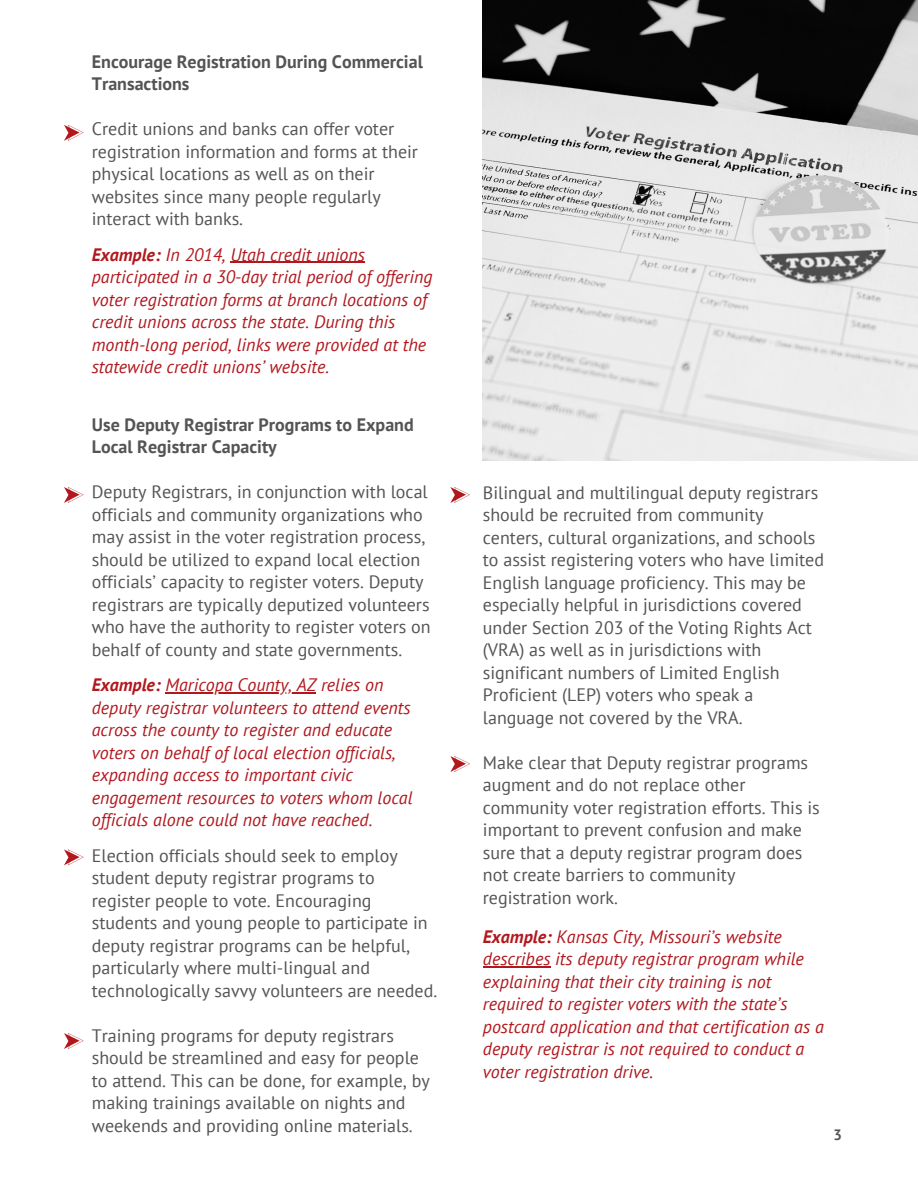
<style>
.page{position:relative;width:918px;height:1188px;background:#fff}
.page>*{position:absolute;margin:0;border:0;box-sizing:border-box;transform-origin:0 0}
.t1{font:18px/22.5px "PT Sans";color:#545454}
.t2{font:italic 18px/22.5px "PT Sans";color:#b1181e}
.t3{font:700 18px/22.5px "PT Sans";color:#545454}
.t4{font:700 15px "PT Sans";color:#545454}
.s1{font-weight:700}
</style>
<div class="page">
<img style="left:483px;top:0;width:435px;height:461px">
<hr style="left:230px;top:262px;width:135px;height:1px;background:#b1181e">
<hr style="left:166px;top:692px;width:150px;height:1px;background:#b1181e">
<hr style="left:483px;top:966px;width:68px;height:1px;background:#b1181e">
<svg style="left:64px;top:487px;width:19px;height:16px"></svg>
<svg style="left:64px;top:125px;width:19px;height:16px"></svg>
<svg style="left:64px;top:849px;width:19px;height:16px"></svg>
<svg style="left:64px;top:1033px;width:19px;height:16px"></svg>
<svg style="left:450px;top:756px;width:19px;height:16px"></svg>
<svg style="left:450px;top:487px;width:19px;height:16px"></svg>
<p class="t3" style="left:92px;top:50px;width:333px">Encourage Registration During Commercial<br>Transactions</p>
<p class="t1" style="left:92px;top:117px;width:328px">Credit unions and banks can offer voter registration information and forms at their physical locations as well as on their websites since many people regularly interact with banks.</p>
<p class="t2" style="left:92px;top:243px;width:342px"><span class="s1">Example:</span> In 2014, Utah credit unions participated in a 30-day trial period of offering voter registration forms at branch locations of credit unions across the state. During this month-long period, links were provided at the statewide credit unions’ website.</p>
<h1 class="t3" style="left:92px;top:413px;width:324px">Use Deputy Registrar Programs to Expand<br>Local Registrar Capacity</h1>
<p class="t1" style="left:92px;top:480px;width:340px">Deputy Registrars, in conjunction with local officials and community organizations who may assist in the voter registration process, should be utilized to expand local election officials’ capacity to register voters. Deputy registrars are typically deputized volunteers who have the authority to register voters on behalf of county and state governments.</p>
<h1 class="t2" style="left:92px;top:673px;width:293px"><span class="s1">Example:</span> Maricopa County, AZ relies on</h1>
<p class="t2" style="left:92px;top:696px;width:322px">deputy registrar volunteers to attend events across the county to register and educate voters on behalf of local election officials, expanding access to important civic engagement resources to voters whom local officials alone could not have reached.</p>
<p class="t1" style="left:92px;top:844px;width:347px">Election officials should seek to employ student deputy registrar programs to register people to vote. Encouraging students and young people to participate in deputy registrar programs can be helpful, particularly where multi-lingual and technologically savvy volunteers are needed.</p>
<p class="t1" style="left:92px;top:1024px;width:339px">Training programs for deputy registrars should be streamlined and easy for people to attend. This can be done, for example, by making trainings available on nights and weekends and providing online materials.</p>
<p class="t1" style="left:483px;top:481px;width:343px">Bilingual and multilingual deputy registrars should be recruited from community centers, cultural organizations, and schools to assist registering voters who have limited English language proficiency. This may be especially helpful in jurisdictions covered under Section 203 of the Voting Rights Act (VRA) as well as in jurisdictions with significant numbers of Limited English Proficient (LEP) voters who speak a language not covered by the VRA.</p>
<p class="t1" style="left:483px;top:751px;width:339px">Make clear that Deputy registrar programs augment and do not replace other community voter registration efforts. This is important to prevent confusion and make sure that a deputy registrar program does not create barriers to community registration work.</p>
<p class="t2" style="left:483px;top:925px;width:342px"><span class="s1">Example:</span> Kansas City, Missouri’s website describes its deputy registrar program while explaining that their city training is not required to register voters with the state’s postcard application and that certification as a deputy registrar is not required to conduct a voter registration drive.</p>
<p class="t4" style="left:834px;top:1125px;width:10px">3</p>
</div>
